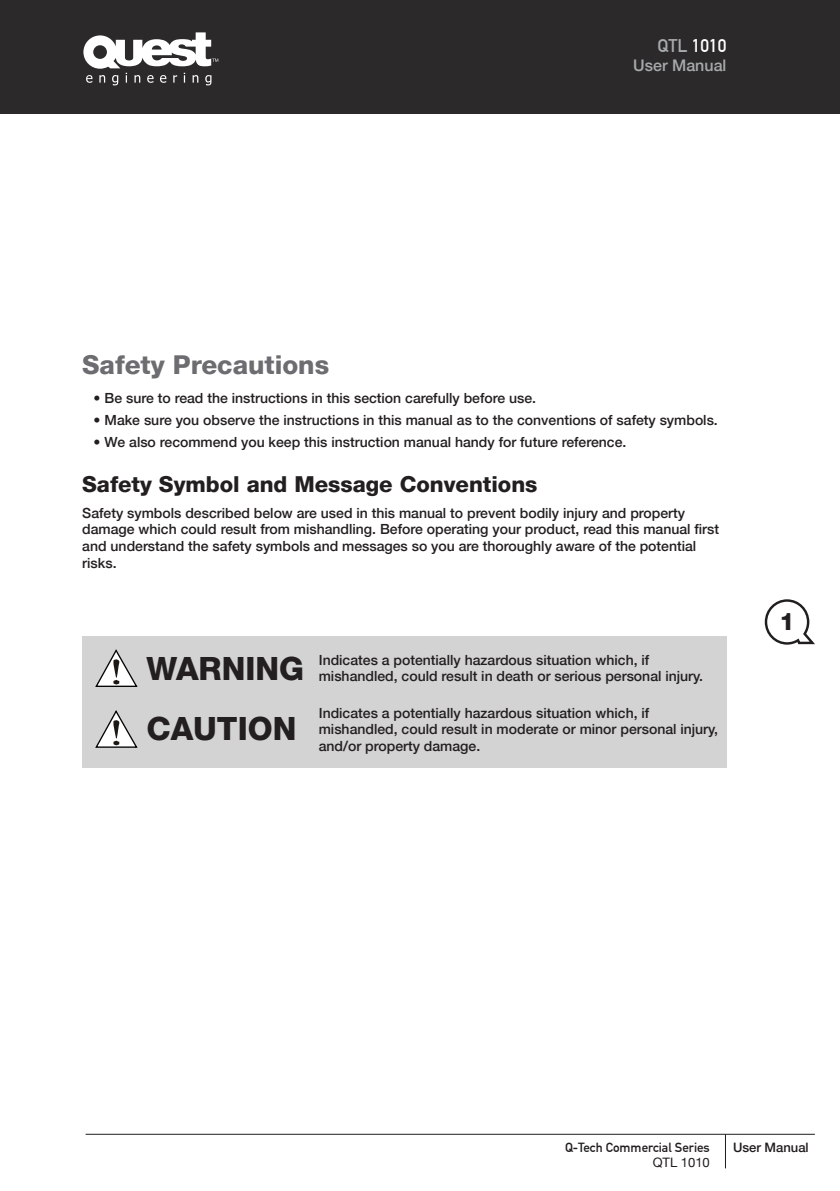
<style>
.page{position:relative;width:840px;height:1191px;background:#fff}
.page>*{position:absolute;margin:0;border:0;box-sizing:border-box;transform-origin:0 0}
.t1{font:800 32px/59.8px "Helvetica Neue";color:#231f20}
.t2{font:800 26px "Helvetica Neue";color:#6c6d70}
.t3{font:800 24px "Helvetica Neue";color:#231f20}
.t4{font:800 22px "Helvetica Neue";color:#231f20}
.t5{font:18px "DIN Mittelschrift";color:#fff}
.t6{font:500 16px "Helvetica Neue";color:#a7aaac}
.t7{font:500 14px/16.8px "Helvetica Neue";color:#231f20}
.t8{font:13px "DIN Mittelschrift";color:#201d1e}
.t9{font:500 13px "Helvetica Neue";color:#201d1e}
.t10{font:13px "Helvetica Neue";color:#201d1e}
.s1{color:#a7aaac}
</style>
<div class="page">
<hr style="left:724px;top:1134px;width:1px;height:34px;background:#201d1e">
<hr style="left:86px;top:1134px;width:728px;height:1px;background:#201d1e">
<div style="left:0;top:0;width:839px;height:113px;background:#2b292a"></div>
<svg style="left:83px;top:32px;width:135px;height:53px"></svg>
<svg style="left:764px;top:599px;width:51px;height:46px"></svg>
<div style="left:82px;top:636px;width:644px;height:132px;background:#d3d3d3"></div>
<svg style="left:95px;top:649px;width:43px;height:38px"></svg>
<svg style="left:95px;top:710px;width:43px;height:38px"></svg>
<p class="t5" style="left:657px;top:35px;width:70px"><span class="s1">QTL</span> 1010</p>
<p class="t6" style="left:633px;top:56px;width:95px">User Manual</p>
<h2 class="t2" style="left:82px;top:350px;width:248px">Safety Precautions</h2>
<p class="t7" style="left:94px;top:389px;width:443px">• Be sure to read the instructions in this section carefully before use.</p>
<p class="t7" style="left:94px;top:411px;width:625px">• Make sure you observe the instructions in this manual as to the conventions of safety symbols.</p>
<p class="t7" style="left:94px;top:434px;width:534px">• We also recommend you keep this instruction manual handy for future reference.</p>
<h3 class="t4" style="left:82px;top:471px;width:456px">Safety Symbol and Message Conventions</h3>
<p class="t7" style="left:82px;top:504px;width:638px">Safety symbols described below are used in this manual to prevent bodily injury and property damage which could result from mishandling. Before operating your product, read this manual first and understand the safety symbols and messages so you are thoroughly aware of the potential risks.</p>
<h1 class="t1" style="left:146px;top:639px;width:159px">WARNING<br>CAUTION</h1>
<p class="t7" style="left:318px;top:651px;width:385px">Indicates a potentially hazardous situation which, if mishandled, could result in death or serious personal injury.</p>
<p class="t7" style="left:318px;top:704px;width:400px">Indicates a potentially hazardous situation which, if mishandled, could result in moderate or minor personal injury, and/or property damage.</p>
<h3 class="t3" style="left:778px;top:607px;width:17px">1</h3>
<p class="t8" style="left:564px;top:1139px;width:146px">Q-Tech Commercial Series</p>
<p class="t9" style="left:732px;top:1139px;width:77px">User Manual</p>
<p class="t10" style="left:652px;top:1154px;width:59px">QTL 1010</p>
</div>
